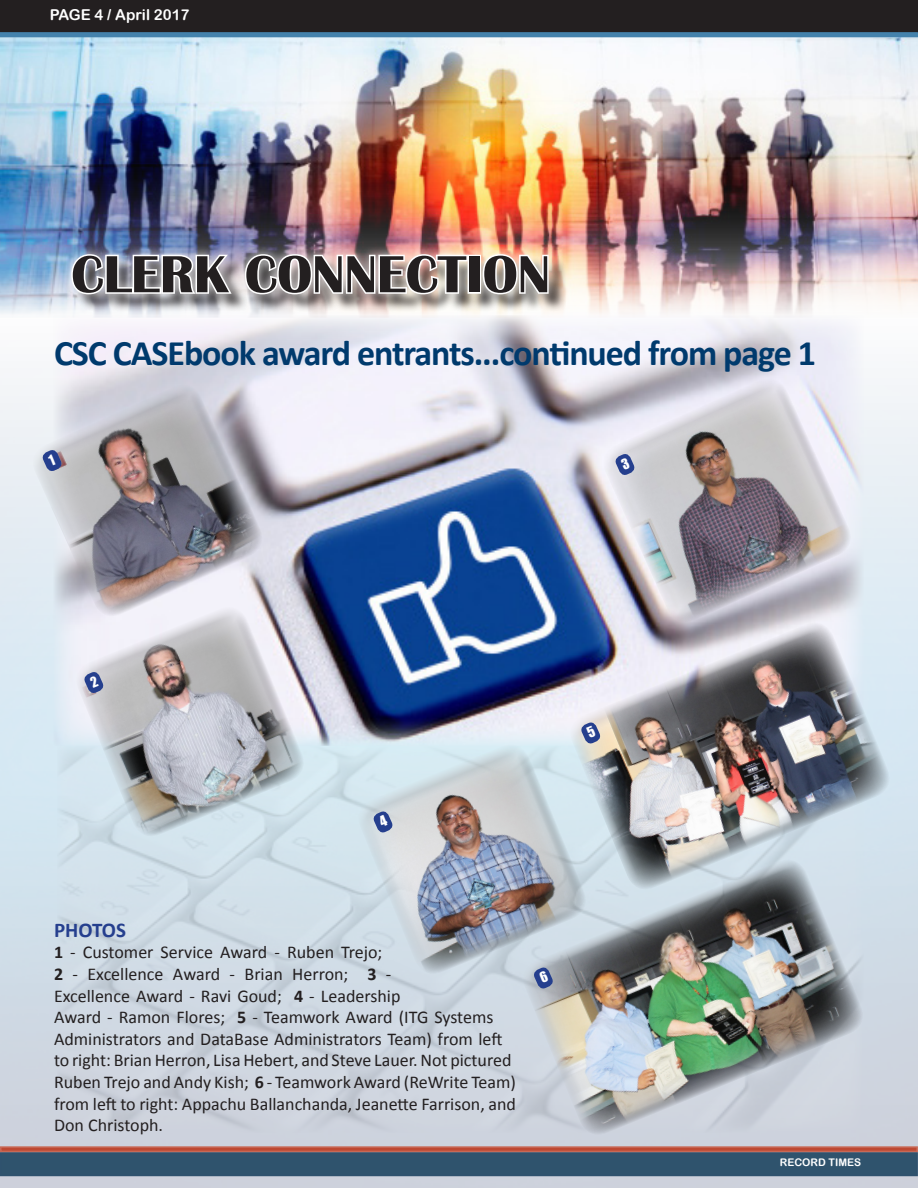
<style>
.page{position:relative;width:918px;height:1188px;background:#fff}
.page>*{position:absolute;margin:0;border:0;box-sizing:border-box;transform-origin:0 0}
.t1{font:700 54px "Britannic";color:#231f20}
.t2{font:700 36px "Calibri";letter-spacing:-.03em;color:#003a6d}
.t3{font:700 21px "Calibri";color:#253f8e}
.t4{font:18px/21.6px "Calibri";color:#231f20}
.t5{font:15px "Arial Rounded MT Bold";color:#fff}
.t6{font:10.5px "Arial Rounded MT Bold";color:#fff}
.s1{font-weight:700}
</style>
<div class="page">
<div style="left:1px;top:1153px;width:916px;height:22px;background:#2f536d"></div>
<div style="left:0;top:1152px;width:918px;height:24px;border:2px solid #2f526e"></div>
<div style="left:0;top:1146px;width:918px;height:6px;border:2px solid #c86855"></div>
<img style="left:0;top:37px;width:918px;height:281px">
<div style="left:73px;top:257px;width:494px;height:56px;background:#231f20;opacity:.75"></div>
<div style="left:62px;top:245px;width:496px;height:59px;background:#fff;opacity:.75"></div>
<svg style="left:70px;top:252px;width:164px;height:44px"></svg>
<svg style="left:243px;top:253px;width:226px;height:43px"></svg>
<div style="left:468px;top:255px;width:13px;height:39px;border:3px solid #fff"></div>
<svg style="left:481px;top:253px;width:69px;height:43px"></svg>
<img style="left:54px;top:315px;width:810px;height:431px">
<svg style="left:25px;top:377px;width:242px;height:236px"></svg>
<svg style="left:26px;top:381px;width:244px;height:243px;background:#b0adb4"></svg>
<svg style="left:595px;top:369px;width:261px;height:245px;background:#cfcdd7"></svg>
<img style="left:597px;top:374px;width:263px;height:240px">
<img style="left:564px;top:619px;width:334px;height:277px">
<svg style="left:0;top:0;width:918px;height:37px;background:#272c32"></svg>
<svg style="left:351px;top:737px;width:229px;height:233px"></svg>
<img style="left:352px;top:741px;width:241px;height:239px">
<img style="left:517px;top:856px;width:353px;height:285px">
<svg style="left:69px;top:599px;width:239px;height:233px"></svg>
<svg style="left:70px;top:604px;width:241px;height:239px;background:#c5c8ce"></svg>
<svg style="left:41px;top:448px;width:22px;height:25px"></svg>
<svg style="left:83px;top:670px;width:22px;height:25px"></svg>
<svg style="left:614px;top:452px;width:22px;height:25px"></svg>
<svg style="left:372px;top:810px;width:22px;height:24px"></svg>
<svg style="left:580px;top:721px;width:22px;height:24px"></svg>
<svg style="left:532px;top:966px;width:23px;height:24px"></svg>
<p class="t5" style="left:50px;top:6px;width:141px">PAGE 4 / April 2017</p>
<p class="t1" style="left:71px;top:244px;width:480px">CLERK CONNECTION</p>
<p class="t2" style="left:54px;top:330px;width:764px">CSC CASEbook award entrants...continued from page 1</p>
<p class="t3" style="left:54px;top:916px;width:74px">PHOTOS</p>
<p class="t4" style="left:54px;top:942px;width:464px"><span class="s1">1</span> - Customer Service Award - Ruben Trejo;<br><span class="s1">2</span> - Excellence Award - Brian Herron; <span class="s1">3</span> -<br>Excellence Award - Ravi Goud; <span class="s1">4</span> - Leadership<br>Award - Ramon Flores; <span class="s1">5</span> - Teamwork Award (ITG Systems Administrators and DataBase Administrators Team) from left to right: Brian Herron, Lisa Hebert, and Steve Lauer. Not pictured Ruben Trejo and Andy Kish; <span class="s1">6</span> - Teamwork Award (ReWrite Team) from left to right: Appachu Ballanchanda, Jeanette Farrison, and Don Christoph.</p>
<p class="t6" style="left:780px;top:1156px;width:83px">RECORD TIMES</p>
</div>
